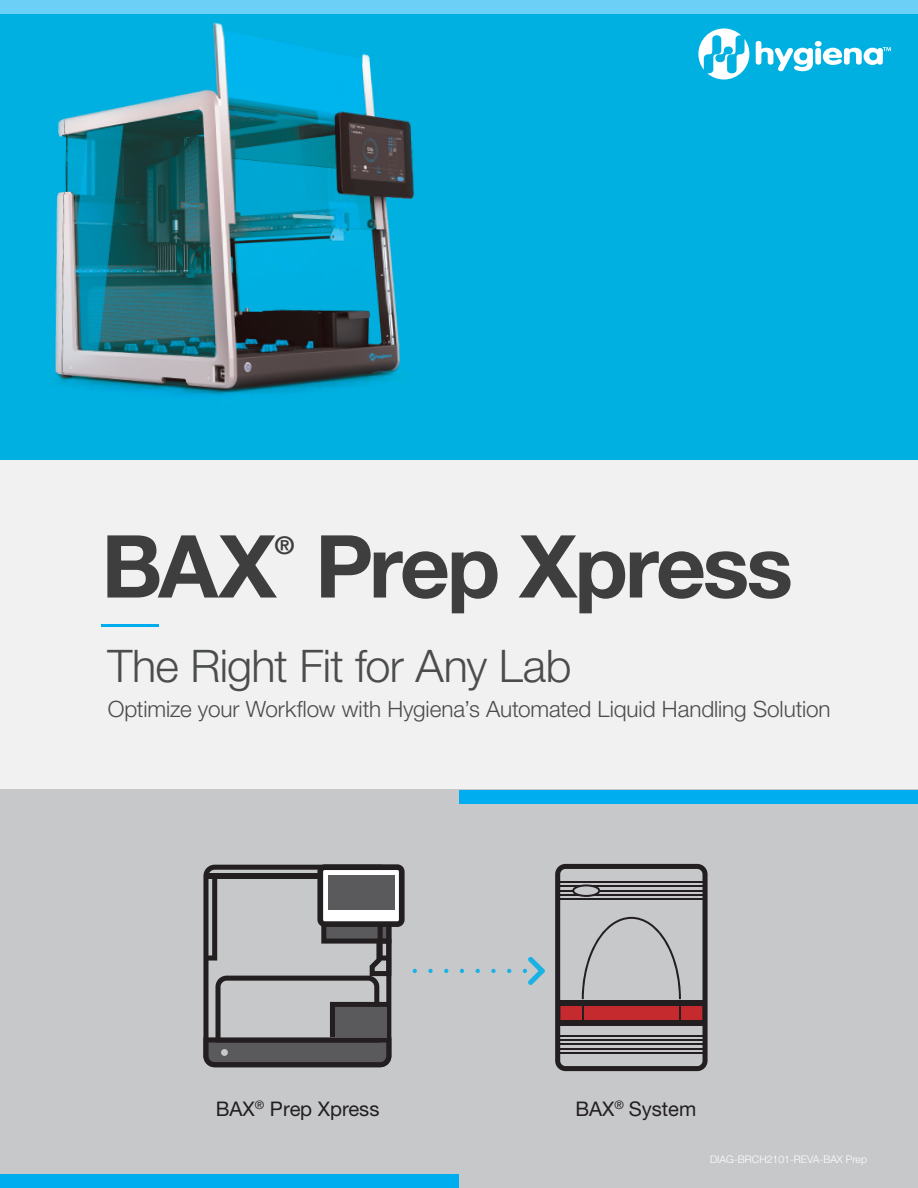
<style>
.page{position:relative;width:918px;height:1188px;background:#fff}
.page>*{position:absolute;margin:0;border:0;box-sizing:border-box;transform-origin:0 0}
.Cover_Headline{font:700 87px "Helvetica Neue LT Pro";letter-spacing:-.035em;color:#3e3e3f}
.Cover_Headline-2{font:300 45px "Helvetica Neue LT Pro";letter-spacing:-.015em;color:#4b4c4d}
.Cover_Headline-3{font:700 24.45px "Helvetica Neue LT Pro";color:#3e3e3f}
.Cover_Headline-4{font:300 22.5px "Helvetica Neue LT Pro";letter-spacing:-.005em;color:#4b4c4d}
.t1{font:20.25px "Helvetica Neue LT Pro";color:#231f20}
.t2{font:300 10.5px "Helvetica Neue LT Pro";color:#fff}
</style>
<div class="page">
<div style="left:0;top:0;width:918px;height:790px;background:#f1f1f1"></div>
<img style="left:0;top:14px;width:918px;height:445px">
<div style="left:0;top:790px;width:918px;height:398px;background:#c7c8ca"></div>
<svg style="left:756px;top:41px;width:135px;height:30px"></svg>
<svg style="left:698px;top:28px;width:51px;height:52px"></svg>
<hr style="left:101px;top:624px;width:58px;height:3px;background:#00aeef">
<div style="left:0;top:0;width:918px;height:14px;background:#6bcff6"></div>
<div style="left:0;top:1174px;width:459px;height:14px;background:#00aeef"></div>
<div style="left:459px;top:790px;width:459px;height:13px;background:#00aeef"></div>
<svg style="left:203px;top:864px;width:202px;height:203px"></svg>
<svg style="left:413px;top:969px;width:4px;height:4px"></svg>
<svg style="left:428px;top:969px;width:5px;height:4px"></svg>
<svg style="left:444px;top:969px;width:4px;height:4px"></svg>
<svg style="left:460px;top:969px;width:4px;height:4px"></svg>
<svg style="left:476px;top:969px;width:4px;height:4px"></svg>
<svg style="left:491px;top:969px;width:5px;height:4px"></svg>
<svg style="left:507px;top:969px;width:4px;height:4px"></svg>
<svg style="left:523px;top:957px;width:22px;height:28px"></svg>
<div style="left:335px;top:1007px;width:52px;height:30px;background:#5a5a5d"></div>
<div style="left:221px;top:1049px;width:7px;height:7px;background:#c7c8ca;border-radius:50%"></div>
<svg style="left:555px;top:864px;width:153px;height:207px"></svg>
<p class="Cover_Headline" style="left:101px;top:513px;width:693px">BAX Prep Xpress</p>
<p class="Cover_Headline-3" style="left:275px;top:530px;width:21px">®</p>
<p class="Cover_Headline-2" style="left:107px;top:638px;width:466px">The Right Fit for Any Lab</p>
<p class="Cover_Headline-4" style="left:108px;top:695px;width:725px">Optimize your Workflow with Hygiena’s Automated Liquid Handling Solution</p>
<p class="t1" style="left:216px;top:1096px;width:165px">BAX<sup>®</sup> Prep Xpress</p>
<p class="t1" style="left:575px;top:1096px;width:123px">BAX<sup>®</sup> System</p>
<p class="t2" style="left:710px;top:1153px;width:158px">DIAG-BRCH2101-REVA-BAX Prep</p>
</div>
